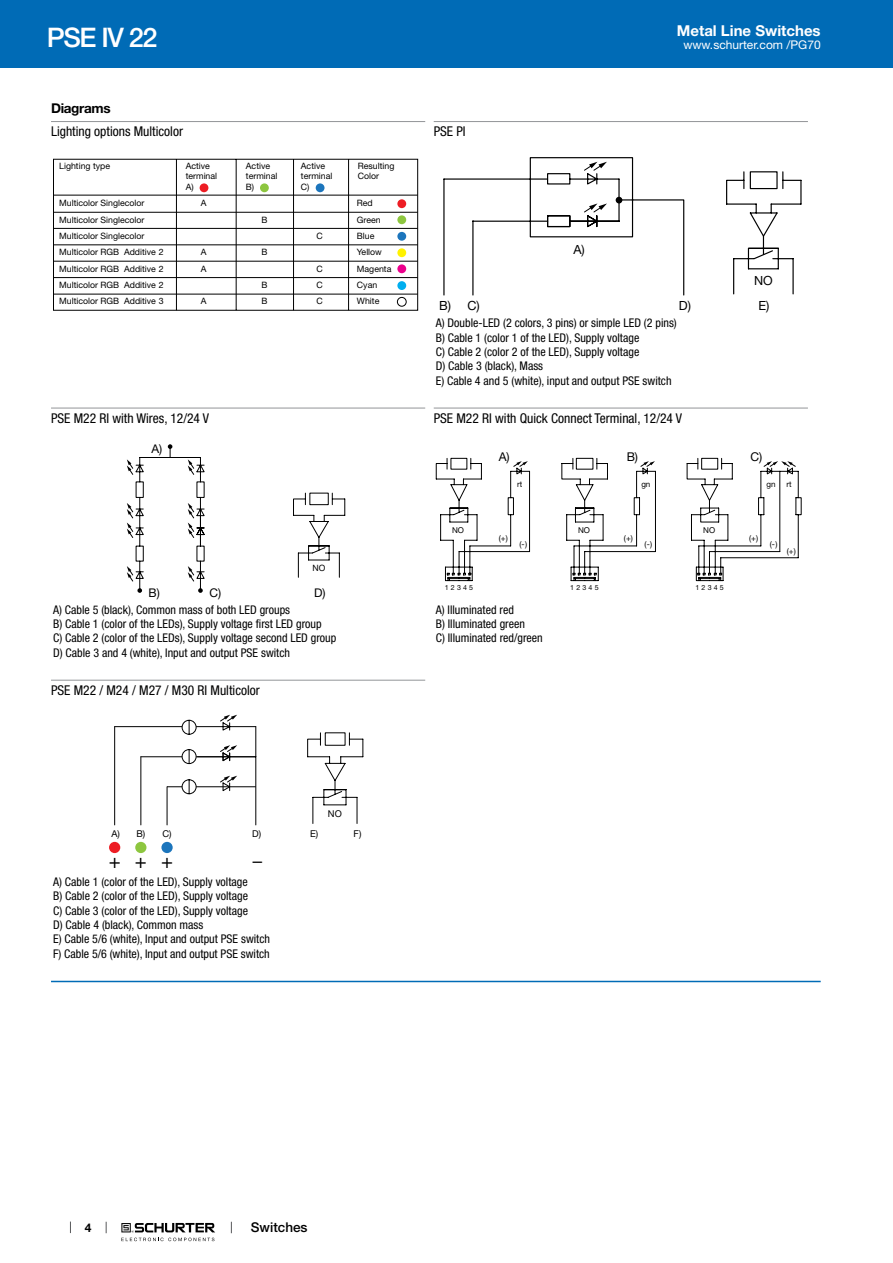
<style>
.page{position:relative;width:893px;height:1263px;background:#fff}
.page>*{position:absolute;margin:0;border:0;box-sizing:border-box;transform-origin:0 0}
.t1{font:500 27px "Helvetica Neue LT";letter-spacing:-.05em;color:#fff}
.t2{font:19.95px "Helvetica Neue LT";color:#000}
.t3{font:18.75px "Helvetica Neue LT";color:#000}
.t4{font:700 15px "Helvetica Neue LT";color:#fff}
.t5{font:condensed 13.5px "Helvetica Neue LT";color:#000}
.t6{font:500 13.5px "Helvetica Neue LT";color:#000}
.t7{font:700 13.5px "Helvetica Neue LT";letter-spacing:-.025em;color:#000}
.t8{font:12.6px "Helvetica Neue LT";color:#000}
.t9{font:12.15px "Helvetica Neue LT";color:#000}
.t10{font:condensed 12px/14.4px "Helvetica Neue LT";color:#000}
.t11{font:12px "Helvetica Neue LT";color:#fff}
.t12{font:12px "Helvetica Neue LT";color:#000}
.t13{font:700 12px "Helvetica Neue LT";color:#000}
.t14{font:9.45px "Helvetica Neue LT";color:#000}
.t15{font:8.85px "Helvetica Neue LT";color:#000}
.t16{font:8.7px "Helvetica Neue LT";color:#000}
.t17{font:8.1px "Helvetica Neue LT";color:#000}
.t18{font:7.05px "Helvetica Neue LT";color:#000}
</style>
<div class="page">
<svg style="left:70px;top:1221px;width:1px;height:12px"></svg>
<svg style="left:121px;top:1223px;width:94px;height:18px"></svg>
<div style="left:0;top:0;width:893px;height:68px;background:#006bb6"></div>
<hr style="left:51px;top:121px;width:374px;height:1px;background:#939598">
<svg style="left:53px;top:159px;width:365px;height:152px"></svg>
<div style="left:397px;top:199px;width:9px;height:9px;background:#ed1d24;border-radius:50%"></div>
<div style="left:397px;top:215px;width:9px;height:9px;background:#8dc63f;border-radius:50%"></div>
<div style="left:397px;top:232px;width:9px;height:9px;background:#1c75bc;border-radius:50%"></div>
<div style="left:397px;top:248px;width:9px;height:9px;background:#fff200;border-radius:50%"></div>
<div style="left:397px;top:264px;width:9px;height:9px;background:#ec008c;border-radius:50%"></div>
<div style="left:397px;top:281px;width:9px;height:9px;background:#00aeef;border-radius:50%"></div>
<div style="left:397px;top:297px;width:9px;height:9px;background:#fff;border-radius:50%"></div>
<div style="left:397px;top:297px;width:9px;height:9px;border:1px solid #000;border-radius:50%"></div>
<hr style="left:434px;top:121px;width:374px;height:1px;background:#939598">
<svg style="left:443px;top:157px;width:358px;height:139px"></svg>
<svg style="left:616px;top:197px;width:6px;height:6px"></svg>
<svg style="left:583px;top:203px;width:24px;height:10px"></svg>
<svg style="left:583px;top:162px;width:24px;height:9px"></svg>
<hr style="left:51px;top:408px;width:374px;height:1px;background:#939598">
<svg style="left:293px;top:492px;width:53px;height:86px"></svg>
<svg style="left:127px;top:444px;width:78px;height:149px"></svg>
<hr style="left:434px;top:408px;width:374px;height:1px;background:#939598">
<svg style="left:436px;top:458px;width:365px;height:123px"></svg>
<hr style="left:51px;top:680px;width:374px;height:1px;background:#939598">
<svg style="left:114px;top:715px;width:250px;height:111px"></svg>
<div style="left:109px;top:842px;width:11px;height:11px;background:#ed1d24;border-radius:50%"></div>
<div style="left:135px;top:842px;width:11px;height:11px;background:#8dc63f;border-radius:50%"></div>
<div style="left:161px;top:842px;width:12px;height:11px;background:#1c75bc;border-radius:50%"></div>
<hr style="left:51px;top:981px;width:770px;height:1px;background:#006bb6">
<h1 class="t1" style="left:47px;top:21px;width:112px">PSE IV 22</h1>
<p class="t7" style="left:51px;top:99px;width:61px">Diagrams</p>
<p class="t5" style="left:51px;top:123px;width:133px">Lighting options Multicolor</p>
<p class="t15" style="left:59px;top:160px;width:52px">Lighting type</p>
<p class="t15" style="left:186px;top:160px;width:26px">Active</p>
<p class="t15" style="left:246px;top:160px;width:26px">Active</p>
<p class="t15" style="left:301px;top:160px;width:26px">Active</p>
<p class="t15" style="left:358px;top:160px;width:38px">Resulting</p>
<p class="t15" style="left:186px;top:171px;width:33px">terminal</p>
<p class="t15" style="left:246px;top:171px;width:33px">terminal</p>
<p class="t15" style="left:301px;top:171px;width:33px">terminal</p>
<p class="t15" style="left:358px;top:171px;width:23px">Color</p>
<p class="t15" style="left:186px;top:181px;width:9px">A)</p>
<p class="t15" style="left:246px;top:181px;width:10px">B)</p>
<p class="t15" style="left:301px;top:181px;width:10px">C)</p>
<p class="t15" style="left:59px;top:198px;width:87px">Multicolor Singlecolor</p>
<p class="t15" style="left:201px;top:198px;width:7px">A</p>
<p class="t15" style="left:357px;top:198px;width:17px">Red</p>
<p class="t15" style="left:59px;top:214px;width:87px">Multicolor Singlecolor</p>
<p class="t15" style="left:261px;top:214px;width:8px">B</p>
<p class="t15" style="left:357px;top:214px;width:25px">Green</p>
<p class="t15" style="left:59px;top:230px;width:87px">Multicolor Singlecolor</p>
<p class="t15" style="left:316px;top:230px;width:8px">C</p>
<p class="t15" style="left:357px;top:230px;width:19px">Blue</p>
<p class="t15" style="left:59px;top:247px;width:106px">Multicolor RGB Additive 2</p>
<p class="t15" style="left:201px;top:247px;width:7px">A</p>
<p class="t15" style="left:261px;top:247px;width:8px">B</p>
<p class="t15" style="left:357px;top:247px;width:27px">Yellow</p>
<p class="t15" style="left:59px;top:263px;width:106px">Multicolor RGB Additive 2</p>
<p class="t15" style="left:201px;top:263px;width:7px">A</p>
<p class="t15" style="left:316px;top:263px;width:8px">C</p>
<p class="t15" style="left:357px;top:263px;width:36px">Magenta</p>
<p class="t15" style="left:59px;top:280px;width:106px">Multicolor RGB Additive 2</p>
<p class="t15" style="left:261px;top:280px;width:8px">B</p>
<p class="t15" style="left:316px;top:280px;width:8px">C</p>
<p class="t15" style="left:357px;top:280px;width:22px">Cyan</p>
<p class="t15" style="left:59px;top:296px;width:106px">Multicolor RGB Additive 3</p>
<p class="t15" style="left:201px;top:296px;width:7px">A</p>
<p class="t15" style="left:261px;top:296px;width:8px">B</p>
<p class="t15" style="left:316px;top:296px;width:8px">C</p>
<p class="t15" style="left:357px;top:296px;width:24px">White</p>
<p class="t5" style="left:51px;top:410px;width:160px">PSE M22 RI with Wires, 12/24 V</p>
<p class="t12" style="left:151px;top:441px;width:12px">A)</p>
<p class="t16" style="left:312px;top:563px;width:14px">NO</p>
<p class="t12" style="left:148px;top:585px;width:13px">B)</p>
<p class="t12" style="left:209px;top:585px;width:13px">C)</p>
<p class="t12" style="left:314px;top:585px;width:13px">D)</p>
<p class="t10" style="left:53px;top:602px;width:285px">A) Cable 5 (black), Common mass of both LED groups<br>B) Cable 1 (color of the LEDs), Supply voltage first LED group<br>C) Cable 2 (color of the LEDs), Supply voltage second LED group D) Cable 3 and 4 (white), Input and output PSE switch</p>
<p class="t5" style="left:51px;top:682px;width:210px">PSE M22 / M24 / M27 / M30 RI Multicolor</p>
<p class="t4" style="left:677px;top:21px;width:145px">Metal Line Switches</p>
<p class="t5" style="left:434px;top:123px;width:33px">PSE PI</p>
<p class="t8" style="left:573px;top:242px;width:13px">A)</p>
<p class="t11" style="left:683px;top:38px;width:139px">www.schurter.com /PG70</p>
<p class="t8" style="left:754px;top:273px;width:20px">NO</p>
<p class="t8" style="left:439px;top:298px;width:42px">B) C)</p>
<p class="t8" style="left:679px;top:298px;width:14px">D)</p>
<p class="t8" style="left:758px;top:298px;width:12px">E)</p>
<p class="t10" style="left:436px;top:316px;width:242px">A) Double-LED (2 colors, 3 pins) or simple LED (2 pins)<br>B) Cable 1 (color 1 of the LED), Supply voltage<br>C) Cable 2 (color 2 of the LED), Supply voltage<br>D) Cable 3 (black), Mass<br>E) Cable 4 and 5 (white), input and output PSE switch</p>
<p class="t5" style="left:434px;top:410px;width:250px">PSE M22 RI with Quick Connect Terminal, 12/24 V</p>
<p class="t9" style="left:499px;top:450px;width:12px">A)</p>
<p class="t9" style="left:627px;top:450px;width:13px">B)</p>
<p class="t9" style="left:750px;top:450px;width:13px">C)</p>
<p class="t17" style="left:452px;top:525px;width:13px">NO</p>
<p class="t18" style="left:445px;top:583px;width:30px">1 2 3 4 5</p>
<p class="t17" style="left:517px;top:479px;width:7px">rt</p>
<p class="t17" style="left:641px;top:479px;width:11px">gn</p>
<p class="t17" style="left:766px;top:479px;width:11px">gn</p>
<p class="t17" style="left:787px;top:479px;width:7px">rt</p>
<p class="t17" style="left:499px;top:534px;width:11px">(+)</p>
<p class="t17" style="left:519px;top:540px;width:9px">(-)</p>
<p class="t17" style="left:578px;top:525px;width:13px">NO</p>
<p class="t18" style="left:570px;top:583px;width:30px">1 2 3 4 5</p>
<p class="t17" style="left:624px;top:534px;width:11px">(+)</p>
<p class="t17" style="left:644px;top:540px;width:9px">(-)</p>
<p class="t17" style="left:703px;top:525px;width:13px">NO</p>
<p class="t18" style="left:695px;top:583px;width:30px">1 2 3 4 5</p>
<p class="t17" style="left:749px;top:534px;width:11px">(+)</p>
<p class="t17" style="left:770px;top:540px;width:9px">(-)</p>
<p class="t17" style="left:787px;top:546px;width:11px">(+)</p>
<p class="t10" style="left:436px;top:602px;width:108px">A) Illuminated red<br>B) Illuminated green<br>C) Illuminated red/green</p>
<p class="t14" style="left:328px;top:808px;width:15px">NO</p>
<p class="t14" style="left:136px;top:828px;width:37px">B) C)</p>
<p class="t14" style="left:252px;top:828px;width:11px">D)</p>
<p class="t14" style="left:310px;top:828px;width:10px">E)</p>
<p class="t14" style="left:354px;top:828px;width:9px">F)</p>
<p class="t10" style="left:53px;top:874px;width:218px">A) Cable 1 (color of the LED), Supply voltage<br>B) Cable 2 (color of the LED), Supply voltage<br>C) Cable 3 (color of the LED), Supply voltage<br>D) Cable 4 (black), Common mass<br>E) Cable 5/6 (white), Input and output PSE switch F) Cable 5/6 (white), Input and output PSE switch</p>
<p class="t14" style="left:112px;top:828px;width:10px">A)</p>
<h2 class="t2" style="left:109px;top:849px;width:66px">+++</h2>
<h3 class="t3" style="left:252px;top:849px;width:13px">−</h3>
<p class="t13" style="left:85px;top:1220px;width:8px">4</p>
<p class="t6" style="left:251px;top:1219px;width:58px">Switches</p>
</div>
